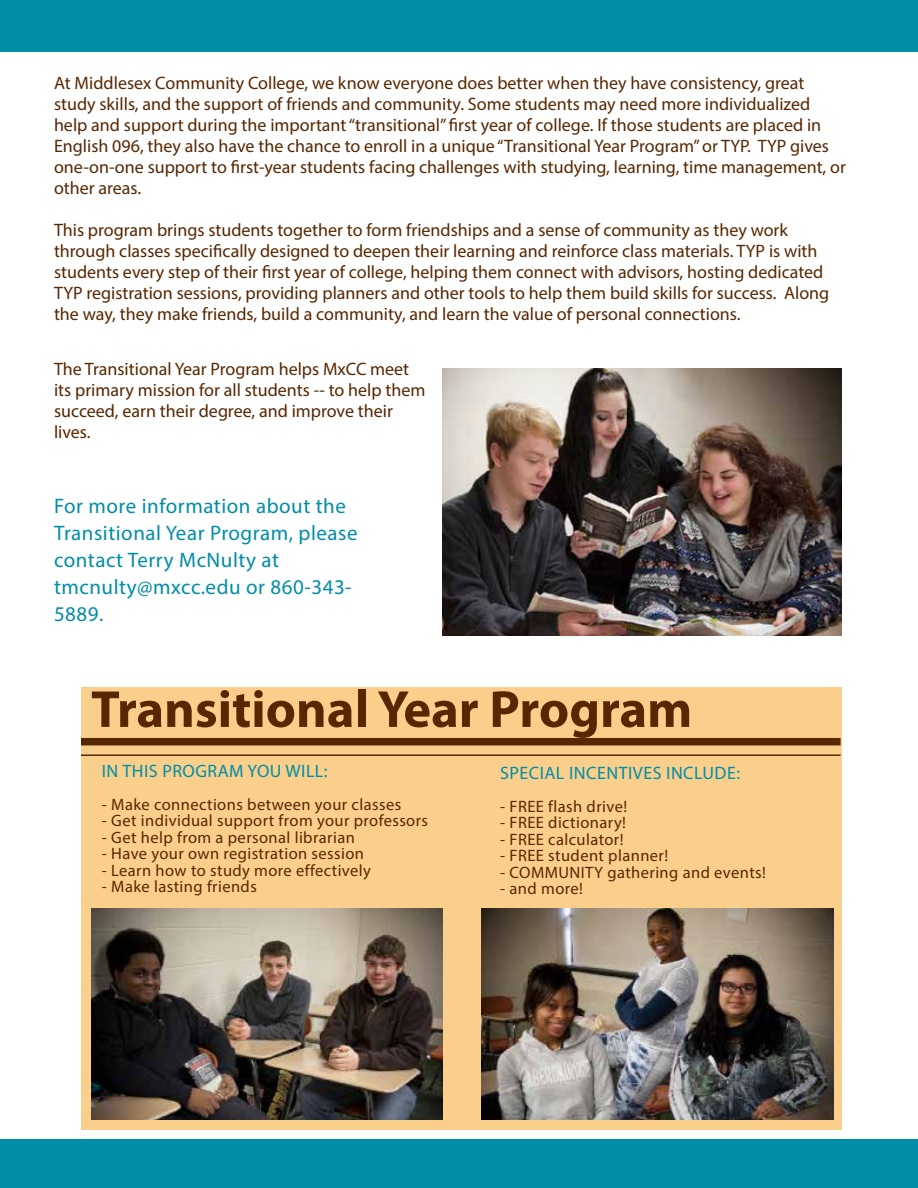
<style>
.page{position:relative;width:918px;height:1188px;background:#fff}
.page>*{position:absolute;margin:0;border:0;box-sizing:border-box;transform-origin:0 0}
.t1{font:700 52.5px "Myriad Pro";color:#572700}
.t2{font:21px/27px "Myriad Pro";letter-spacing:.025em;color:#008da8}
.t3{font:18px/21px "Myriad Pro";color:#572700}
.t4{font:18px "Myriad Pro";letter-spacing:.025em;color:#008da8}
.t5{font:16.5px "Myriad Pro";letter-spacing:.025em;color:#572700}
</style>
<div class="page">
<div style="left:81px;top:688px;width:761px;height:442px;background:#facf8c"></div>
<div style="left:81px;top:738px;width:760px;height:7px;background:#572700"></div>
<hr style="left:81px;top:754px;width:760px;height:2px;background:#572700">
<div style="left:0;top:0;width:918px;height:52px;background:#008da8"></div>
<div style="left:0;top:1140px;width:918px;height:48px;background:#008da8"></div>
<img style="left:442px;top:369px;width:400px;height:267px">
<img style="left:91px;top:909px;width:351px;height:211px">
<img style="left:482px;top:909px;width:351px;height:211px">
<p class="t3" style="left:54px;top:72px;width:793px">At Middlesex Community College, we know everyone does better when they have consistency, great study skills, and the support of friends and community. Some students may need more individualized help and support during the important “transitional” first year of college. If those students are placed in English 096, they also have the chance to enroll in a unique “Transitional Year Program” or TYP. TYP gives one-on-one support to first-year students facing challenges with studying, learning, time management, or other areas.</p>
<p class="t3" style="left:54px;top:219px;width:777px">This program brings students together to form friendships and a sense of community as they work through classes specifically designed to deepen their learning and reinforce class materials. TYP is with students every step of their first year of college, helping them connect with advisors, hosting dedicated TYP registration sessions, providing planners and other tools to help them build skills for success. Along the way, they make friends, build a community, and learn the value of personal connections.</p>
<p class="t3" style="left:54px;top:358px;width:373px">The Transitional Year Program helps MxCC meet its primary mission for all students -- to help them succeed, earn their degree, and improve their lives.</p>
<p class="t2" style="left:54px;top:492px;width:305px">For more information about the<br>Transitional Year Program, please contact Terry McNulty at tmcnulty@mxcc.edu or 860-343-<br>5889.</p>
<h1 class="t1" style="left:91px;top:675px;width:603px">Transitional Year Program</h1>
<p class="t4" style="left:102px;top:759px;width:227px">IN THIS PROGRAM YOU WILL:</p>
<p class="t5" style="left:102px;top:794px;width:301px">- Make connections between your classes</p>
<p class="t5" style="left:102px;top:810px;width:328px">- Get individual support from your professors</p>
<p class="t5" style="left:102px;top:827px;width:254px">- Get help from a personal librarian</p>
<p class="t5" style="left:102px;top:843px;width:264px">- Have your own registration session</p>
<p class="t5" style="left:102px;top:860px;width:271px">- Learn how to study more effectively</p>
<p class="t5" style="left:102px;top:876px;width:157px">- Make lasting friends</p>
<p class="t4" style="left:500px;top:762px;width:241px">SPECIAL INCENTIVES INCLUDE:</p>
<p class="t5" style="left:500px;top:796px;width:128px">- FREE flash drive!</p>
<p class="t5" style="left:500px;top:812px;width:127px">- FREE dictionary!</p>
<p class="t5" style="left:500px;top:829px;width:125px">- FREE calculator!</p>
<p class="t5" style="left:500px;top:845px;width:170px">- FREE student planner!</p>
<p class="t5" style="left:500px;top:862px;width:267px">- COMMUNITY gathering and events!</p>
<p class="t5" style="left:500px;top:878px;width:84px">- and more!</p>
</div>
